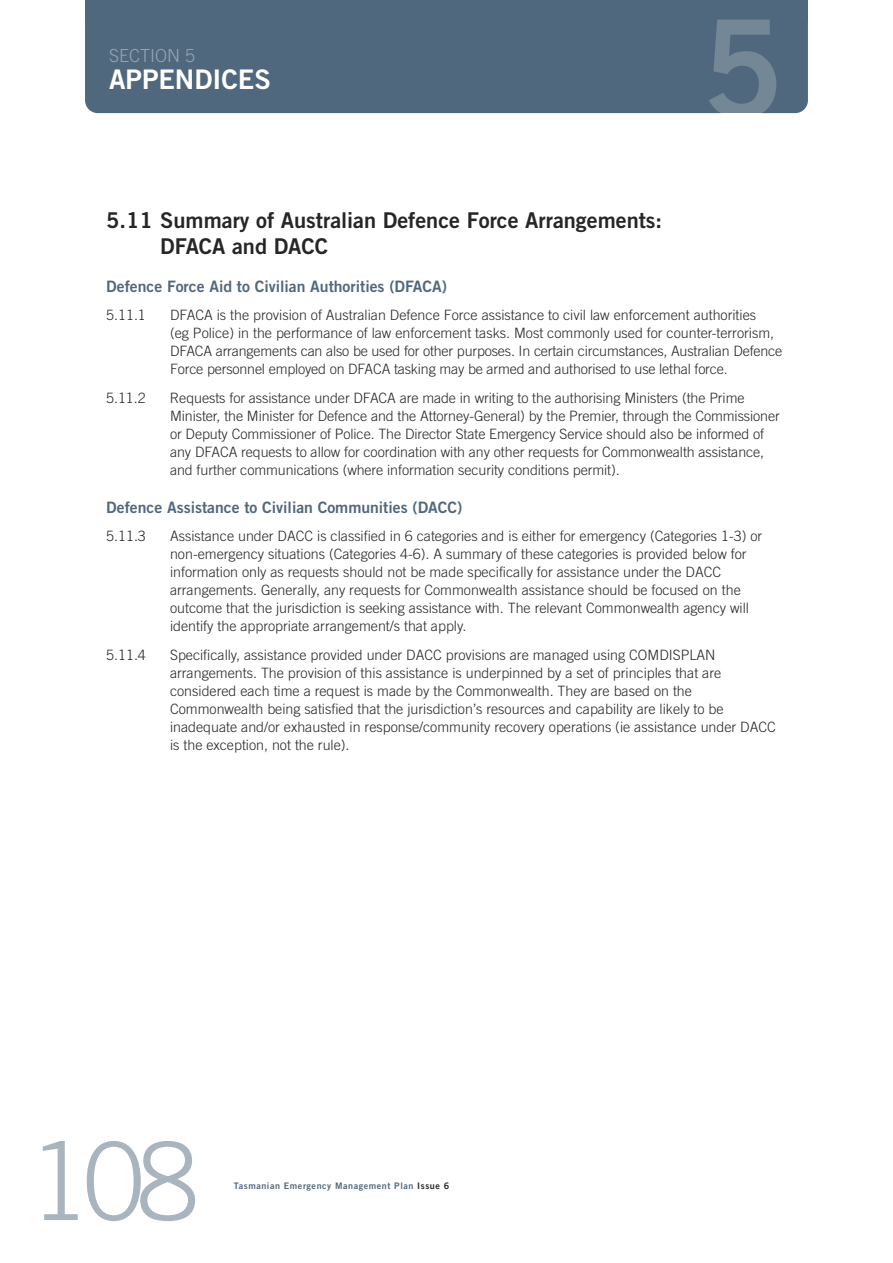
<style>
.page{position:relative;width:893px;height:1263px;background:#fff}
.page>*{position:absolute;margin:0;border:0;box-sizing:border-box;transform-origin:0 0}
.t1{font:300 108px "Trade Gothic";color:#a8b4be}
.t2{font:27px "Trade Gothic Bold Two";color:#fff}
.t3{font:21.75px/25.5px "Trade Gothic Bold Two";color:#272627}
.t4{font:300 18px "Trade Gothic";color:#96a5b1}
.t5{font:15.75px "Trade Gothic Bold Two";color:#50687d}
.t6{font:300 14.25px/18px "Trade Gothic";color:#272627}
.t7{font:9px "Trade Gothic Bold Two";letter-spacing:.06em;color:#50687d}
.s1{color:#272627}
</style>
<div class="page">
<div style="left:85px;top:0;width:723px;height:113px;background:#50687d;border-radius:13px"></div>
<div style="left:85px;top:0;width:723px;height:21px;background:#50687d"></div>
<svg style="left:709px;top:21px;width:67px;height:92px"></svg>
<hr style="left:709px;top:20px;width:67px;height:1px;background:#738797">
<p class="t4" style="left:109px;top:49px;width:87px">SECTION 5</p>
<p class="t2" style="left:109px;top:69px;width:163px">APPENDICES</p>
<p class="t3" style="left:160px;top:210px;width:503px;text-indent:-54px">5.11 Summary of Australian Defence Force Arrangements:<br>DFACA and DACC</p>
<p class="t5" style="left:106px;top:280px;width:342px">Defence Force Aid to Civilian Authorities (DFACA)</p>
<p class="t6" style="left:106px;top:307px;width:41px">5.11.1</p>
<p class="t6" style="left:170px;top:307px;width:614px">DFACA is the provision of Australian Defence Force assistance to civil law enforcement authorities<br>(eg Police) in the performance of law enforcement tasks. Most commonly used for counter-terrorism, DFACA arrangements can also be used for other purposes. In certain circumstances, Australian Defence Force personnel employed on DFACA tasking may be armed and authorised to use lethal force.</p>
<p class="t6" style="left:106px;top:390px;width:41px">5.11.2</p>
<p class="t6" style="left:170px;top:390px;width:612px">Requests for assistance under DFACA are made in writing to the authorising Ministers (the Prime Minister, the Minister for Defence and the Attorney-General) by the Premier, through the Commissioner or Deputy Commissioner of Police. The Director State Emergency Service should also be informed of any DFACA requests to allow for coordination with any other requests for Commonwealth assistance, and further communications (where information security conditions permit).</p>
<p class="t5" style="left:106px;top:501px;width:358px">Defence Assistance to Civilian Communities (DACC)</p>
<p class="t6" style="left:106px;top:528px;width:41px">5.11.3</p>
<p class="t6" style="left:170px;top:528px;width:594px">Assistance under DACC is classified in 6 categories and is either for emergency (Categories 1-3) or non-emergency situations (Categories 4-6). A summary of these categories is provided below for information only as requests should not be made specifically for assistance under the DACC arrangements. Generally, any requests for Commonwealth assistance should be focused on the outcome that the jurisdiction is seeking assistance with. The relevant Commonwealth agency will identify the appropriate arrangement/s that apply.</p>
<p class="t6" style="left:106px;top:647px;width:41px">5.11.4</p>
<p class="t6" style="left:170px;top:647px;width:607px">Specifically, assistance provided under DACC provisions are managed using COMDISPLAN arrangements. The provision of this assistance is underpinned by a set of principles that are considered each time a request is made by the Commonwealth. They are based on the Commonwealth being satisfied that the jurisdiction’s resources and capability are likely to be inadequate and/or exhausted in response/community recovery operations (ie assistance under DACC is the exception, not the rule).</p>
<p class="t1" style="left:30px;top:1142px;width:169px">108</p>
<p class="t7" style="left:234px;top:1182px;width:217px">Tasmanian Emergency Management Plan <span class="s1">Issue 6</span></p>
</div>
